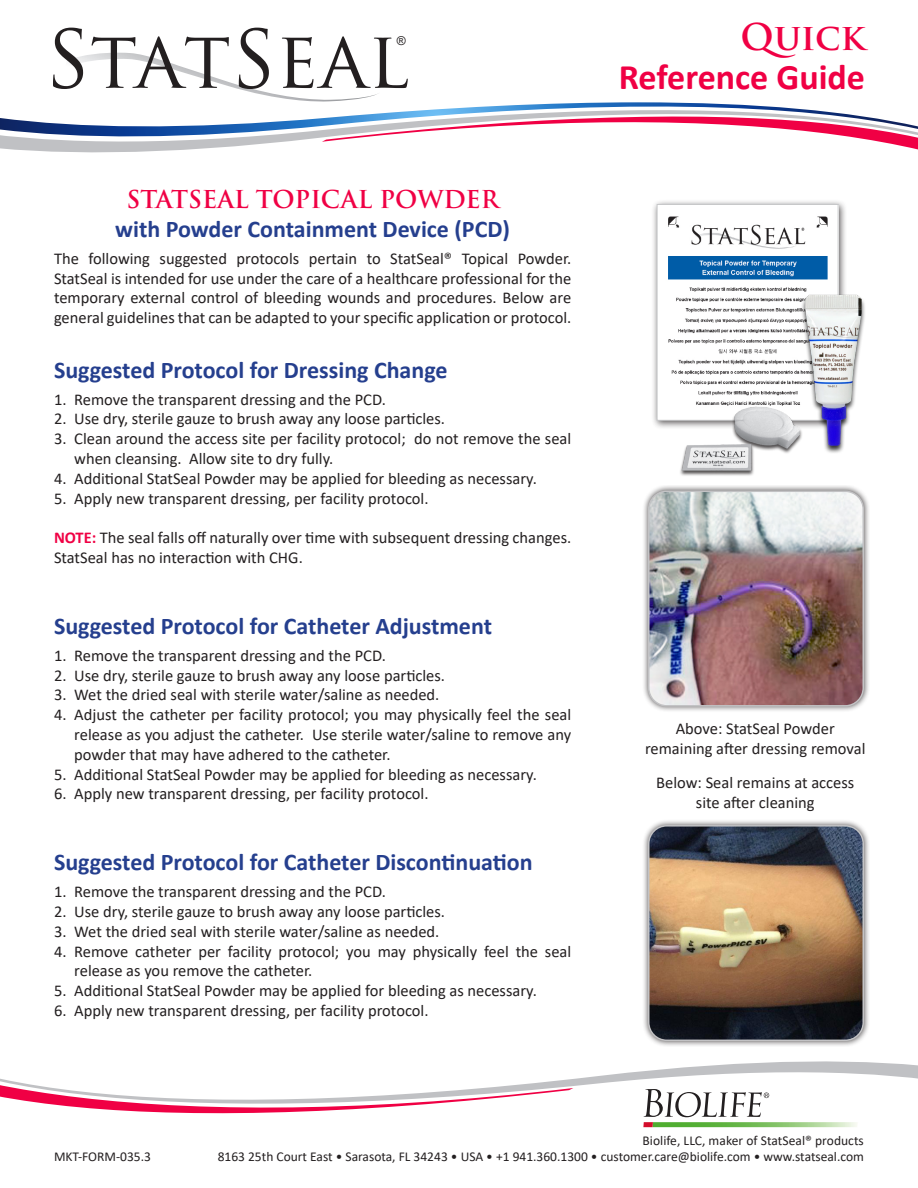
<style>
.page{position:relative;width:918px;height:1188px;background:#fff}
.page>*{position:absolute;margin:0;border:0;box-sizing:border-box;transform-origin:0 0}
.t1{font:78.3px "Trajan Pro";color:#231f20}
.t2{font:700 36px "Calibri";color:#f00044}
.t3{font:700 36px "Trajan Pro";color:#f00044}
.t4{font:700 24px "Calibri";color:#253f8e}
.t5{font:700 24px "Trajan Pro";color:#f00044}
.t6{font:16.5px/19.8px "Calibri";color:#231f20}
.t7{font:13.5px "Calibri";color:#231f20}
.t8{font:12.15px "Arial";color:#231f20}
.s1{font-weight:700;color:#f00044}
</style>
<div class="page">
<svg style="left:644px;top:1115px;width:213px;height:12px"></svg>
<svg style="left:573px;top:1061px;width:345px;height:54px"></svg>
<svg style="left:0;top:1078px;width:573px;height:36px"></svg>
<svg style="left:0;top:53px;width:918px;height:100px"></svg>
<div style="left:642px;top:485px;width:228px;height:227px;background:#231f20;opacity:.75"></div>
<img style="left:649px;top:491px;width:214px;height:215px">
<div style="left:648px;top:491px;width:216px;height:216px;border:2px solid #c2c2c4;border-radius:18px"></div>
<div style="left:642px;top:819px;width:228px;height:228px;background:#231f20;opacity:.75"></div>
<img style="left:649px;top:826px;width:214px;height:214px">
<div style="left:648px;top:825px;width:216px;height:216px;border:2px solid #c2c2c4;border-radius:18px"></div>
<div style="left:652px;top:199px;width:196px;height:231px;background:#231f20;opacity:.75"></div>
<img style="left:659px;top:206px;width:178px;height:213px">
<div style="left:657px;top:204px;width:182px;height:217px;border:1px solid #c7c8ca"></div>
<img style="left:785px;top:283px;width:80px;height:170px">
<img style="left:677px;top:406px;width:130px;height:70px">
<p class="t1" style="left:45px;top:10px;width:366px">STATSEAL</p>
<p class="t8" style="left:397px;top:32px;width:10px">®</p>
<p class="t5" style="left:126px;top:184px;width:374px">STATSEAL TOPICAL POWDER</p>
<p class="t4" style="left:115px;top:212px;width:396px">with Powder Containment Device (PCD)</p>
<p class="t6" style="left:54px;top:248px;width:519px;text-align:justify">The following suggested protocols pertain to StatSeal® Topical Powder.<br>StatSeal is intended for use under the care of a healthcare professional for the temporary external control of bleeding wounds and procedures. Below are general guidelines that can be adapted to your specific application or protocol.</p>
<p class="t4" style="left:54px;top:353px;width:395px">Suggested Protocol for Dressing Change</p>
<p class="t6" style="left:54px;top:389px;width:333px">1. Remove the transparent dressing and the PCD.</p>
<p class="t6" style="left:54px;top:409px;width:393px">2. Use dry, sterile gauze to brush away any loose particles.</p>
<p class="t6" style="left:74px;top:428px;width:499px;text-indent:-20px">3. Clean around the access site per facility protocol; do not remove the seal when cleansing. Allow site to dry fully.</p>
<p class="t6" style="left:54px;top:468px;width:484px">4. Additional StatSeal Powder may be applied for bleeding as necessary.</p>
<p class="t6" style="left:54px;top:488px;width:376px">5. Apply new transparent dressing, per facility protocol.</p>
<p class="t6" style="left:54px;top:527px;width:519px"><span class="s1">NOTE:</span> The seal falls off naturally over time with subsequent dressing changes.<br>StatSeal has no interaction with CHG.</p>
<p class="t4" style="left:54px;top:609px;width:440px">Suggested Protocol for Catheter Adjustment</p>
<p class="t6" style="left:54px;top:645px;width:333px">1. Remove the transparent dressing and the PCD.</p>
<p class="t6" style="left:54px;top:665px;width:393px">2. Use dry, sterile gauze to brush away any loose particles.</p>
<p class="t6" style="left:54px;top:685px;width:387px">3. Wet the dried seal with sterile water/saline as needed.</p>
<p class="t6" style="left:74px;top:704px;width:499px;text-align:justify;text-indent:-20px">4. Adjust the catheter per facility protocol; you may physically feel the seal release as you adjust the catheter. Use sterile water/saline to remove any powder that may have adhered to the catheter.</p>
<p class="t6" style="left:54px;top:764px;width:484px">5. Additional StatSeal Powder may be applied for bleeding as necessary.</p>
<p class="t6" style="left:54px;top:784px;width:376px">6. Apply new transparent dressing, per facility protocol.</p>
<p class="t4" style="left:54px;top:845px;width:480px">Suggested Protocol for Catheter Discontinuation</p>
<p class="t6" style="left:54px;top:881px;width:333px">1. Remove the transparent dressing and the PCD.</p>
<p class="t6" style="left:54px;top:901px;width:393px">2. Use dry, sterile gauze to brush away any loose particles.</p>
<p class="t6" style="left:54px;top:921px;width:387px">3. Wet the dried seal with sterile water/saline as needed.</p>
<p class="t6" style="left:74px;top:941px;width:499px;text-indent:-20px">4. Remove catheter per facility protocol; you may physically feel the seal release as you remove the catheter.</p>
<p class="t6" style="left:54px;top:980px;width:484px">5. Additional StatSeal Powder may be applied for bleeding as necessary.</p>
<p class="t6" style="left:54px;top:1000px;width:376px">6. Apply new transparent dressing, per facility protocol.</p>
<p class="t3" style="left:741px;top:15px;width:126px">Quick</p>
<p class="t2" style="left:619px;top:52px;width:248px">Reference Guide</p>
<p class="t6" style="left:645px;top:718px;width:222px;text-align:center">Above: StatSeal Powder remaining after dressing removal</p>
<p class="t6" style="left:656px;top:772px;width:200px">Below: Seal remains at access</p>
<p class="t6" style="left:696px;top:792px;width:120px">site after cleaning</p>
<p class="t7" style="left:642px;top:1131px;width:223px">Biolife, LLC, maker of StatSeal® products</p>
<p class="t7" style="left:54px;top:1148px;width:99px">MKT-FORM-035.3</p>
<p class="t7" style="left:218px;top:1147px;width:648px">8163 25th Court East • Sarasota, FL 34243 • USA • +1 941.360.1300 • customer.care@biolife.com • www.statseal.com</p>
</div>
